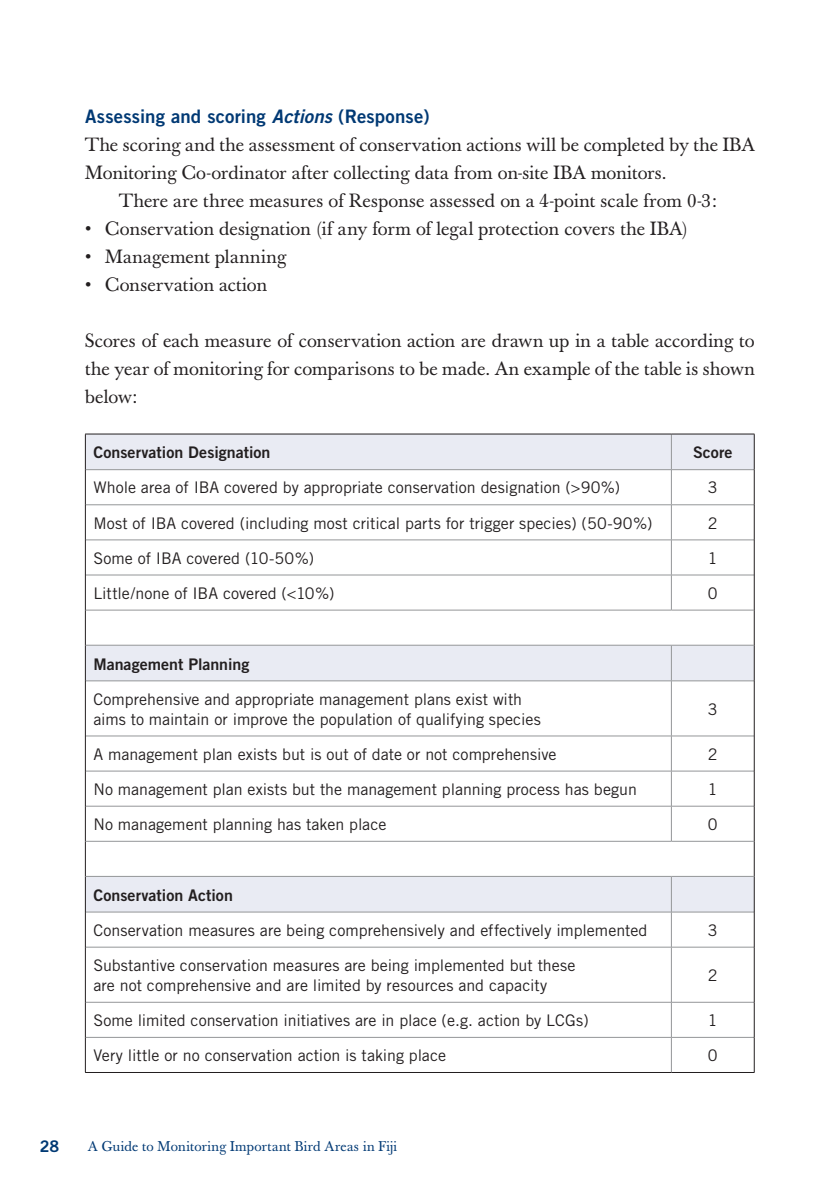
<style>
.page{position:relative;width:840px;height:1191px;background:#fff}
.page>*{position:absolute;margin:0;border:0;box-sizing:border-box;transform-origin:0 0}
.t1{font:19px/28px "Baskerville";letter-spacing:.01em;color:#231f20;text-align:justify}
.t2{font:18.6px "Trade Gothic Bold Two";letter-spacing:.01em;color:#003974}
.t3{font:16px/20px "Trade Gothic";color:#231f20}
.t4{font:16px "Trade Gothic Bold Two";color:#231f20}
.t5{font:16px "Trade Gothic Bold Two";color:#003974}
.t6{font:14px "Baskerville";letter-spacing:.02em;color:#003974}
.s1{font-style:italic}
</style>
<div class="page">
<svg style="left:86px;top:435px;width:585px;height:476px"></svg>
<svg style="left:671px;top:435px;width:82px;height:637px"></svg>
<hr style="left:670px;top:876px;width:1px;height:35px;background:#949698">
<hr style="left:86px;top:911px;width:585px;height:1px;background:#949698">
<hr style="left:671px;top:911px;width:82px;height:1px;background:#949698">
<hr style="left:670px;top:912px;width:1px;height:35px;background:#949698">
<hr style="left:670px;top:947px;width:1px;height:55px;background:#949698">
<hr style="left:86px;top:1002px;width:585px;height:1px;background:#949698">
<hr style="left:671px;top:1002px;width:82px;height:1px;background:#949698">
<hr style="left:670px;top:1002px;width:1px;height:35px;background:#949698">
<hr style="left:670px;top:1037px;width:1px;height:35px;background:#949698">
<hr style="left:86px;top:946px;width:585px;height:1px;background:#949698">
<hr style="left:671px;top:946px;width:82px;height:1px;background:#949698">
<hr style="left:86px;top:1037px;width:585px;height:1px;background:#949698">
<hr style="left:671px;top:1037px;width:82px;height:1px;background:#949698">
<hr style="left:670px;top:645px;width:1px;height:35px;background:#949698">
<hr style="left:86px;top:680px;width:585px;height:1px;background:#949698">
<hr style="left:671px;top:680px;width:82px;height:1px;background:#949698">
<hr style="left:670px;top:681px;width:1px;height:54px;background:#949698">
<hr style="left:670px;top:736px;width:1px;height:35px;background:#949698">
<hr style="left:86px;top:770px;width:585px;height:1px;background:#949698">
<hr style="left:671px;top:770px;width:82px;height:1px;background:#949698">
<hr style="left:670px;top:771px;width:1px;height:35px;background:#949698">
<hr style="left:670px;top:806px;width:1px;height:35px;background:#949698">
<hr style="left:86px;top:735px;width:585px;height:1px;background:#949698">
<hr style="left:671px;top:735px;width:82px;height:1px;background:#949698">
<hr style="left:86px;top:806px;width:585px;height:1px;background:#949698">
<hr style="left:671px;top:806px;width:82px;height:1px;background:#949698">
<hr style="left:670px;top:434px;width:1px;height:35px;background:#949698">
<hr style="left:86px;top:469px;width:585px;height:1px;background:#949698">
<hr style="left:671px;top:469px;width:82px;height:1px;background:#949698">
<hr style="left:670px;top:470px;width:1px;height:34px;background:#949698">
<hr style="left:670px;top:505px;width:1px;height:34px;background:#949698">
<hr style="left:86px;top:539px;width:585px;height:1px;background:#949698">
<hr style="left:671px;top:539px;width:82px;height:1px;background:#949698">
<hr style="left:670px;top:540px;width:1px;height:35px;background:#949698">
<hr style="left:670px;top:575px;width:1px;height:35px;background:#949698">
<hr style="left:86px;top:504px;width:585px;height:1px;background:#949698">
<hr style="left:671px;top:504px;width:82px;height:1px;background:#949698">
<hr style="left:86px;top:574px;width:585px;height:1px;background:#949698">
<hr style="left:671px;top:574px;width:82px;height:1px;background:#949698">
<hr style="left:85px;top:434px;width:586px;height:1px;background:#231f20">
<hr style="left:85px;top:434px;width:1px;height:36px;background:#231f20">
<hr style="left:671px;top:434px;width:83px;height:1px;background:#231f20">
<hr style="left:753px;top:434px;width:1px;height:36px;background:#231f20">
<hr style="left:85px;top:470px;width:1px;height:35px;background:#231f20">
<hr style="left:753px;top:470px;width:1px;height:35px;background:#231f20">
<hr style="left:85px;top:505px;width:1px;height:35px;background:#231f20">
<hr style="left:753px;top:505px;width:1px;height:35px;background:#231f20">
<hr style="left:85px;top:540px;width:1px;height:35px;background:#231f20">
<hr style="left:753px;top:540px;width:1px;height:35px;background:#231f20">
<hr style="left:85px;top:575px;width:1px;height:35px;background:#231f20">
<hr style="left:753px;top:575px;width:1px;height:35px;background:#231f20">
<hr style="left:85px;top:610px;width:1px;height:35px;background:#231f20">
<hr style="left:753px;top:610px;width:1px;height:35px;background:#231f20">
<hr style="left:85px;top:645px;width:1px;height:36px;background:#231f20">
<hr style="left:753px;top:645px;width:1px;height:36px;background:#231f20">
<hr style="left:85px;top:681px;width:1px;height:55px;background:#231f20">
<hr style="left:753px;top:681px;width:1px;height:55px;background:#231f20">
<hr style="left:85px;top:736px;width:1px;height:35px;background:#231f20">
<hr style="left:753px;top:736px;width:1px;height:35px;background:#231f20">
<hr style="left:85px;top:771px;width:1px;height:35px;background:#231f20">
<hr style="left:753px;top:771px;width:1px;height:35px;background:#231f20">
<hr style="left:85px;top:806px;width:1px;height:35px;background:#231f20">
<hr style="left:753px;top:806px;width:1px;height:35px;background:#231f20">
<hr style="left:85px;top:841px;width:1px;height:35px;background:#231f20">
<hr style="left:753px;top:841px;width:1px;height:35px;background:#231f20">
<hr style="left:85px;top:876px;width:1px;height:36px;background:#231f20">
<hr style="left:753px;top:876px;width:1px;height:36px;background:#231f20">
<hr style="left:85px;top:912px;width:1px;height:35px;background:#231f20">
<hr style="left:753px;top:912px;width:1px;height:35px;background:#231f20">
<hr style="left:85px;top:947px;width:1px;height:55px;background:#231f20">
<hr style="left:753px;top:947px;width:1px;height:55px;background:#231f20">
<hr style="left:85px;top:1002px;width:1px;height:35px;background:#231f20">
<hr style="left:753px;top:1002px;width:1px;height:35px;background:#231f20">
<hr style="left:85px;top:1037px;width:1px;height:35px;background:#231f20">
<hr style="left:753px;top:1037px;width:1px;height:35px;background:#231f20">
<hr style="left:85px;top:1072px;width:586px;height:1px;background:#231f20">
<hr style="left:671px;top:1072px;width:83px;height:1px;background:#231f20">
<hr style="left:86px;top:610px;width:585px;height:1px;background:#949698">
<hr style="left:671px;top:610px;width:82px;height:1px;background:#949698">
<hr style="left:86px;top:841px;width:585px;height:1px;background:#949698">
<hr style="left:671px;top:841px;width:82px;height:1px;background:#949698">
<hr style="left:86px;top:876px;width:585px;height:1px;background:#949698">
<hr style="left:671px;top:876px;width:82px;height:1px;background:#949698">
<hr style="left:86px;top:645px;width:585px;height:1px;background:#949698">
<hr style="left:671px;top:645px;width:82px;height:1px;background:#949698">
<p class="t2" style="left:85px;top:105px;width:346px">Assessing and scoring <span class="s1">Actions</span> (Response)</p>
<p class="t1" style="left:85px;top:131px;width:670px">The scoring and the assessment of conservation actions will be completed by the IBA</p>
<p class="t1" style="left:85px;top:159px;width:582px">Monitoring Co-ordinator after collecting data from on-site IBA monitors.</p>
<p class="t1" style="left:119px;top:187px;width:599px">There are three measures of Response assessed on a 4-point scale from 0-3:</p>
<p class="t1" style="left:85px;top:215px;width:604px">• Conservation designation (if any form of legal protection covers the IBA)</p>
<p class="t1" style="left:85px;top:243px;width:202px">• Management planning</p>
<p class="t1" style="left:85px;top:271px;width:183px">• Conservation action</p>
<p class="t1" style="left:85px;top:327px;width:671px">Scores of each measure of conservation action are drawn up in a table according to the year of monitoring for comparisons to be made. An example of the table is shown below:</p>
<p class="t4" style="left:93px;top:443px;width:178px">Conservation Designation</p>
<p class="t4" style="left:692px;top:443px;width:41px">Score</p>
<p class="t3" style="left:93px;top:477px;width:528px">Whole area of IBA covered by appropriate conservation designation (&gt;90%)</p>
<p class="t3" style="left:707px;top:477px;width:11px">3</p>
<p class="t3" style="left:93px;top:512px;width:560px">Most of IBA covered (including most critical parts for trigger species) (50-90%)</p>
<p class="t3" style="left:707px;top:512px;width:11px">2</p>
<p class="t3" style="left:93px;top:548px;width:222px">Some of IBA covered (10-50%)</p>
<p class="t3" style="left:707px;top:548px;width:11px">1</p>
<p class="t3" style="left:93px;top:583px;width:242px">Little/none of IBA covered (&lt;10%)</p>
<p class="t3" style="left:707px;top:583px;width:11px">0</p>
<p class="t4" style="left:93px;top:654px;width:157px">Management Planning</p>
<p class="t3" style="left:93px;top:688px;width:448px">Comprehensive and appropriate management plans exist with aims to maintain or improve the population of qualifying species</p>
<p class="t3" style="left:707px;top:698px;width:11px">3</p>
<p class="t3" style="left:93px;top:744px;width:464px">A management plan exists but is out of date or not comprehensive</p>
<p class="t3" style="left:707px;top:744px;width:11px">2</p>
<p class="t3" style="left:93px;top:779px;width:544px">No management plan exists but the management planning process has begun</p>
<p class="t3" style="left:707px;top:779px;width:11px">1</p>
<p class="t3" style="left:93px;top:814px;width:294px">No management planning has taken place</p>
<p class="t3" style="left:707px;top:814px;width:11px">0</p>
<p class="t4" style="left:93px;top:885px;width:141px">Conservation Action</p>
<p class="t3" style="left:93px;top:920px;width:555px">Conservation measures are being comprehensively and effectively implemented</p>
<p class="t3" style="left:707px;top:920px;width:11px">3</p>
<p class="t3" style="left:93px;top:955px;width:483px">Substantive conservation measures are being implemented but these are not comprehensive and are limited by resources and capacity</p>
<p class="t3" style="left:707px;top:965px;width:11px">2</p>
<p class="t3" style="left:93px;top:1010px;width:496px">Some limited conservation initiatives are in place (e.g. action by LCGs)</p>
<p class="t3" style="left:707px;top:1010px;width:11px">1</p>
<p class="t3" style="left:93px;top:1045px;width:354px">Very little or no conservation action is taking place</p>
<p class="t3" style="left:707px;top:1045px;width:11px">0</p>
<p class="t5" style="left:40px;top:1135px;width:21px">28</p>
<p class="t6" style="left:88px;top:1138px;width:310px">A Guide to Monitoring Important Bird Areas in Fiji</p>
</div>
